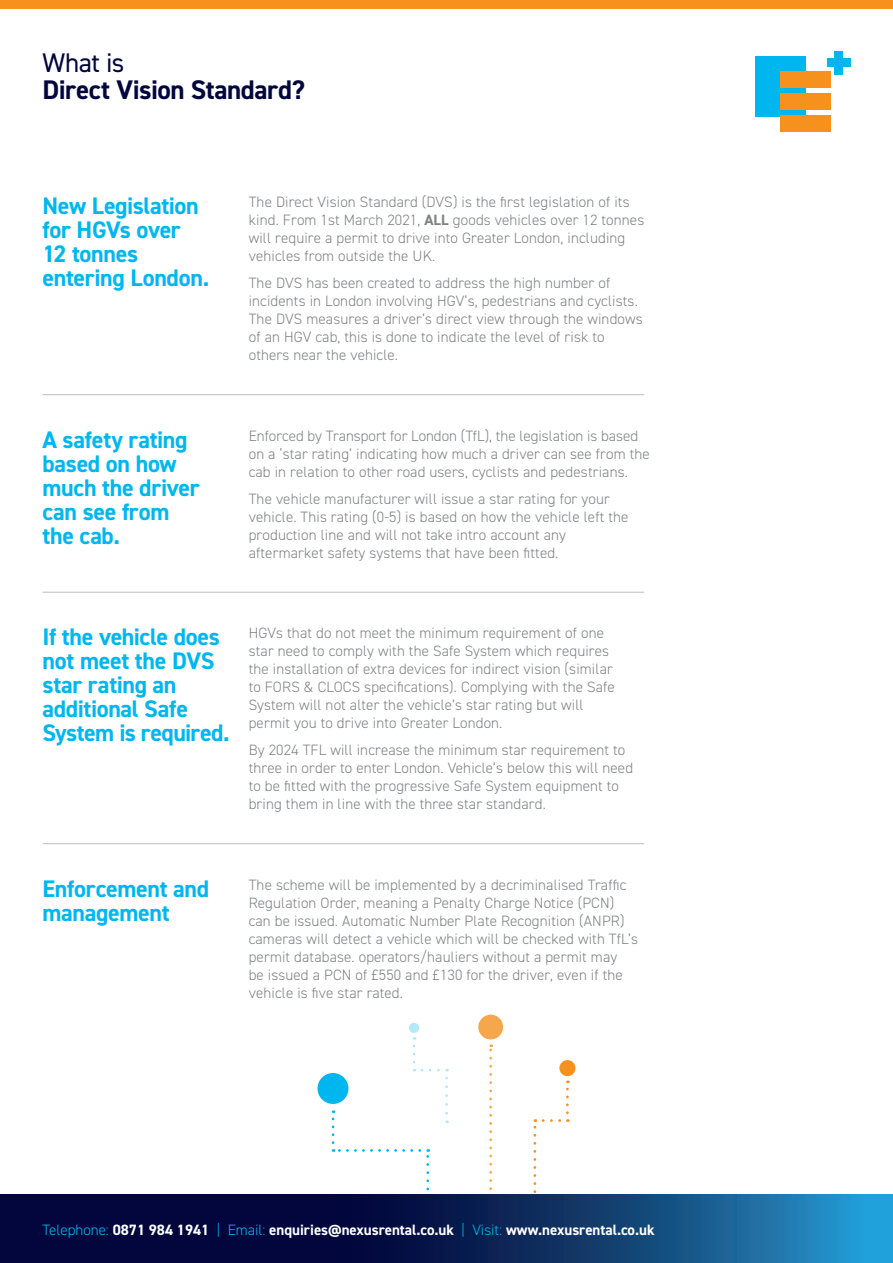
<style>
.page{position:relative;width:893px;height:1263px;background:#fff}
.page>*{position:absolute;margin:0;border:0;box-sizing:border-box;transform-origin:0 0}
.t1{font:700 27px "DIN2014";letter-spacing:-.015em;color:#02063d}
.t2{font:27px "DIN2014";letter-spacing:-.02em;color:#02063d}
.t3{font:700 24px/24px "DIN2014";letter-spacing:-.015em;color:#00b6ef}
.t4{font:300 15px/18px "DIN2014";letter-spacing:.01em;color:#808285}
.t5{font:700 15px "DIN2014";color:#fff}
.s1{font-weight:700}
.s2{font-weight:300;color:#00b6ef}
</style>
<div class="page">
<div style="left:478px;top:1015px;width:25px;height:24px;background:#f7a74b;border-radius:50%"></div>
<svg style="left:489px;top:1044px;width:3px;height:151px"></svg>
<div style="left:559px;top:1060px;width:16px;height:16px;background:#f6911e;border-radius:50%"></div>
<svg style="left:534px;top:1119px;width:2px;height:73px"></svg>
<svg style="left:543px;top:1119px;width:25px;height:3px"></svg>
<svg style="left:566px;top:1080px;width:3px;height:33px"></svg>
<svg style="left:426px;top:1149px;width:3px;height:46px"></svg>
<svg style="left:333px;top:1149px;width:87px;height:3px"></svg>
<svg style="left:332px;top:1110px;width:2px;height:33px"></svg>
<div style="left:317px;top:1073px;width:31px;height:31px;background:#00b6ef;border-radius:50%"></div>
<svg style="left:409px;top:1023px;width:10px;height:10px"></svg>
<svg style="left:445px;top:1069px;width:3px;height:44px"></svg>
<svg style="left:414px;top:1069px;width:24px;height:2px"></svg>
<svg style="left:413px;top:1037px;width:2px;height:25px"></svg>
<svg style="left:0;top:1195px;width:893px;height:68px;background:#0c2f64"></svg>
<div style="left:0;top:0;width:893px;height:9px;background:#f6911e"></div>
<hr style="left:43px;top:394px;width:601px;height:1px;background:#bcbdc0">
<hr style="left:43px;top:592px;width:601px;height:1px;background:#bcbdc0">
<hr style="left:43px;top:843px;width:601px;height:1px;background:#bcbdc0">
<div style="left:755px;top:56px;width:51px;height:60px;background:#00b6ef"></div>
<div style="left:781px;top:71px;width:50px;height:16px;background:#f6911e"></div>
<div style="left:781px;top:93px;width:50px;height:16px;background:#f6911e"></div>
<div style="left:781px;top:115px;width:50px;height:16px;background:#f6911e"></div>
<div style="left:834px;top:51px;width:9px;height:24px;background:#00b6ef"></div>
<div style="left:827px;top:58px;width:23px;height:9px;background:#00b6ef"></div>
<p class="t2" style="left:43px;top:46px;width:83px">What is</p>
<p class="t1" style="left:43px;top:72px;width:264px">Direct Vision Standard?</p>
<p class="t3" style="left:43px;top:194px;width:168px">New Legislation for HGVs over<br>12 tonnes entering London.</p>
<p class="t4" style="left:249px;top:193px;width:397px">The Direct Vision Standard (DVS) is the first legislation of its kind. From 1st March 2021, <span class="s1">ALL</span> goods vehicles over 12 tonnes will require a permit to drive into Greater London, including vehicles from outside the UK.</p>
<p class="t4" style="left:249px;top:274px;width:395px">The DVS has been created to address the high number of incidents in London involving HGV’s, pedestrians and cyclists.<br>The DVS measures a driver’s direct view through the windows of an HGV cab, this is done to indicate the level of risk to others near the vehicle.</p>
<p class="t3" style="left:43px;top:427px;width:159px">A safety rating based on how much the driver can see from the cab.</p>
<p class="t4" style="left:249px;top:427px;width:403px">Enforced by Transport for London (TfL), the legislation is based on a ‘star rating’ indicating how much a driver can see from the cab in relation to other road users, cyclists and pedestrians.</p>
<p class="t4" style="left:249px;top:490px;width:381px">The vehicle manufacturer will issue a star rating for your vehicle. This rating (0-5) is based on how the vehicle left the production line and will not take intro account any aftermarket safety systems that have been fitted.</p>
<p class="t3" style="left:43px;top:625px;width:189px">If the vehicle does not meet the DVS star rating an additional Safe<br>System is required.</p>
<p class="t4" style="left:249px;top:624px;width:367px">HGVs that do not meet the minimum requirement of one star need to comply with the Safe System which requires the installation of extra devices for indirect vision (similar to FORS &amp; CLOCS specifications). Complying with the Safe System will not alter the vehicle’s star rating but will permit you to drive into Greater London.</p>
<p class="t4" style="left:249px;top:741px;width:386px">By 2024 TFL will increase the minimum star requirement to three in order to enter London. Vehicle’s below this will need to be fitted with the progressive Safe System equipment to bring them in line with the three star standard.</p>
<p class="t3" style="left:43px;top:876px;width:168px">Enforcement and management</p>
<p class="t4" style="left:249px;top:876px;width:391px">The scheme will be implemented by a decriminalised Traffic Regulation Order, meaning a Penalty Charge Notice (PCN) can be issued. Automatic Number Plate Recognition (ANPR) cameras will detect a vehicle which will be checked with TfL’s permit database. operators/hauliers without a permit may<br>be issued a PCN of £550 and £130 for the driver, even if the vehicle is five star rated.</p>
<p class="t5" style="left:43px;top:1220px;width:613px"><span class="s2">Telephone:</span> 0871 984 1941 <span class="s2">| Email:</span> enquiries@nexusrental.co.uk <span class="s2">| Visit:</span> www.nexusrental.co.uk</p>
</div>
